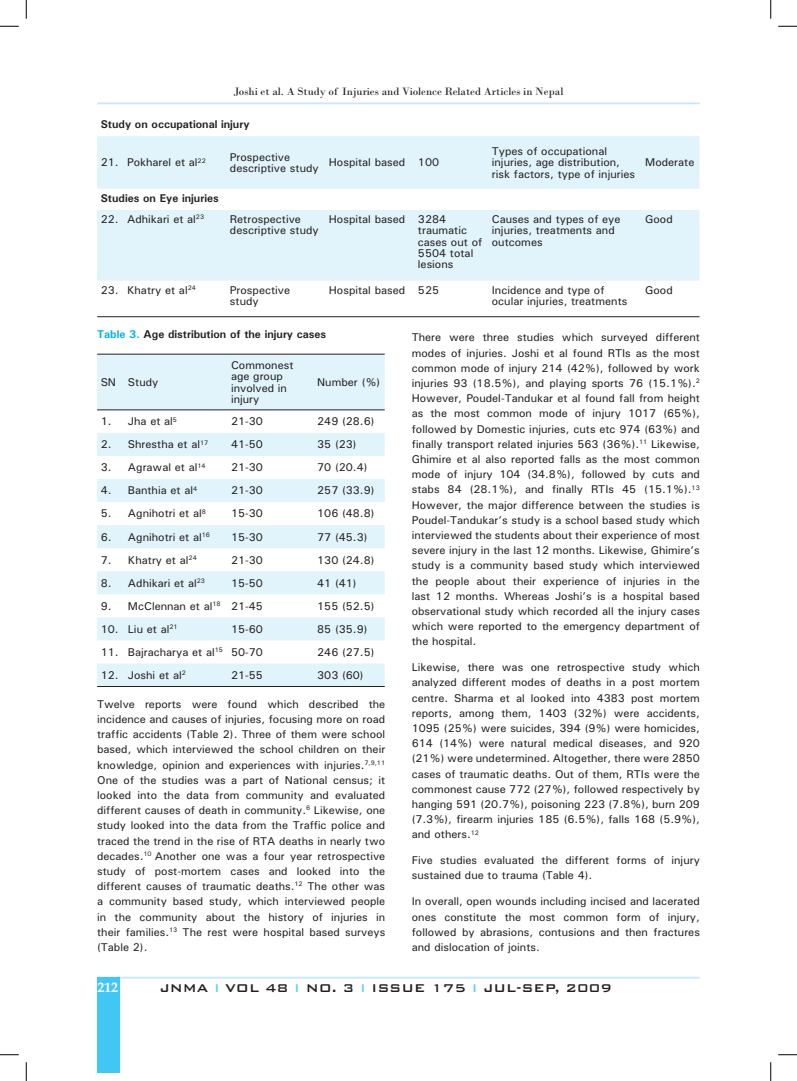
<style>
.page{position:relative;width:797px;height:1081px;background:#fff}
.page>*{position:absolute;margin:0;border:0;box-sizing:border-box;transform-origin:0 0}
.t1{font:500 15px "Bank Gothic BT";color:#231f20}
.t2{font:700 13.75px "Book Antiqua";color:#fff}
.t3{font:500 11.25px/15.1px "Univers";color:#231f20}
.t4{font:700 11.25px "Univers";color:#231f20}
.t5{font:11.25px "Bodoni";color:#231f20}
.s1{color:#00aeef}
.s2{color:#6bcff6}
</style>
<div class="page">
<hr style="left:97px;top:976px;width:602px;height:2px;background:#c6eafa">
<hr style="left:97px;top:102px;width:602px;height:2px;background:#c6eafa">
<div style="left:97px;top:976px;width:22px;height:96px;background:#40c7f4"></div>
<svg style="left:97px;top:136px;width:602px;height:144px;background:#e5f5fc"></svg>
<hr style="left:97px;top:316px;width:602px;height:1px;background:#231f20">
<svg style="left:97px;top:354px;width:288px;height:331px;fill:#e1f4fc"></svg>
<hr style="left:97px;top:353px;width:288px;height:1px;background:#231f20">
<hr style="left:97px;top:409px;width:288px;height:1px;background:#231f20">
<hr style="left:97px;top:685px;width:288px;height:1px;background:#231f20">
<svg style="left:0;top:25px;width:19px;height:2px"></svg>
<svg style="left:778px;top:25px;width:19px;height:2px"></svg>
<svg style="left:0;top:1054px;width:19px;height:1px"></svg>
<svg style="left:778px;top:1054px;width:19px;height:1px"></svg>
<svg style="left:25px;top:0;width:2px;height:19px"></svg>
<svg style="left:25px;top:1062px;width:2px;height:18px"></svg>
<svg style="left:770px;top:0;width:1px;height:19px"></svg>
<svg style="left:770px;top:1062px;width:1px;height:18px"></svg>
<p class="t5" style="left:233px;top:87px;width:331px">Joshi et al. A Study of Injuries and Violence Related Articles in Nepal</p>
<p class="t4" style="left:101px;top:120px;width:150px">Study on occupational injury</p>
<p class="t3" style="left:101px;top:156px;width:107px">21. Pokharel et al<sup>22</sup></p>
<p class="t3" style="left:230px;top:152px;width:90px;line-height:11.2px">Prospective descriptive study</p>
<p class="t3" style="left:329px;top:156px;width:112px">Hospital based 100</p>
<p class="t3" style="left:492px;top:147px;width:145px;line-height:11.2px">Types of occupational injuries, age distribution, risk factors, type of injuries</p>
<p class="t3" style="left:645px;top:156px;width:51px">Moderate</p>
<p class="t4" style="left:101px;top:194px;width:119px">Studies on Eye injuries</p>
<p class="t3" style="left:101px;top:213px;width:105px">22. Adhikari et al<sup>23</sup></p>
<p class="t3" style="left:230px;top:214px;width:90px;line-height:11.2px">Retrospective descriptive study</p>
<p class="t3" style="left:418px;top:214px;width:66px;line-height:11.2px;text-indent:-89px">Hospital based 3284 traumatic cases out of<br>5504 total lesions</p>
<p class="t3" style="left:492px;top:214px;width:130px;line-height:11.2px">Causes and types of eye injuries, treatments and outcomes</p>
<p class="t3" style="left:645px;top:213px;width:29px">Good</p>
<p class="t3" style="left:101px;top:283px;width:97px">23. Khatry et al<sup>24</sup></p>
<p class="t3" style="left:230px;top:285px;width:62px;line-height:11.2px">Prospective study</p>
<p class="t3" style="left:329px;top:283px;width:112px">Hospital based 525</p>
<p class="t3" style="left:492px;top:285px;width:137px;line-height:11.2px">Incidence and type of ocular injuries, treatments</p>
<p class="t3" style="left:645px;top:283px;width:29px">Good</p>
<p class="t4" style="left:97px;top:330px;width:230px"><span class="s1">Table 3.</span> Age distribution of the injury cases</p>
<p class="t3" style="left:101px;top:375px;width:59px">SN Study</p>
<p class="t3" style="left:412px;top:331px;width:290px;text-align:justify">There were three studies which surveyed different modes of injuries. Joshi et al found RTIs as the most common mode of injury 214 (42%), followed by work injuries 93 (18.5%), and playing sports 76 (15.1%).<sup>2<br></sup>However, Poudel-Tandukar et al found fall from height as the most common mode of injury 1017 (65%), followed by Domestic injuries, cuts etc 974 (63%) and finally transport related injuries 563 (36%).<sup>11</sup> Likewise, Ghimire et al also reported falls as the most common mode of injury 104 (34.8%), followed by cuts and stabs 84 (28.1%), and finally RTIs 45 (15.1%).<sup>13<br></sup>However, the major difference between the studies is Poudel-Tandukar’s study is a school based study which interviewed the students about their experience of most severe injury in the last 12 months. Likewise, Ghimire’s study is a community based study which interviewed the people about their experience of injuries in the last 12 months. Whereas Joshi’s is a hospital based observational study which recorded all the injury cases which were reported to the emergency department of the hospital.</p>
<p class="t3" style="left:412px;top:660px;width:290px;text-align:justify">Likewise, there was one retrospective study which analyzed different modes of deaths in a post mortem centre. Sharma et al looked into 4383 post mortem reports, among them, 1403 (32%) were accidents, 1095 (25%) were suicides, 394 (9%) were homicides, 614 (14%) were natural medical diseases, and 920 (21%) were undetermined. Altogether, there were 2850 cases of traumatic deaths. Out of them, RTIs were the commonest cause 772 (27%), followed respectively by hanging 591 (20.7%), poisoning 223 (7.8%), burn 209 (7.3%), firearm injuries 185 (6.5%), falls 168 (5.9%), and others.<sup>12</sup></p>
<p class="t3" style="left:412px;top:853px;width:290px">Five studies evaluated the different forms of injury sustained due to trauma (Table 4).</p>
<p class="t3" style="left:412px;top:894px;width:290px;text-align:justify">In overall, open wounds including incised and lacerated ones constitute the most common form of injury, followed by abrasions, contusions and then fractures and dislocation of joints.</p>
<p class="t3" style="left:231px;top:360px;width:64px;line-height:11.2px">Commonest age group involved in injury</p>
<p class="t3" style="left:317px;top:375px;width:65px">Number (%)</p>
<p class="t3" style="left:101px;top:415px;width:78px">1. Jha et al<sup>5</sup></p>
<p class="t3" style="left:231px;top:415px;width:33px">21-30</p>
<p class="t3" style="left:317px;top:415px;width:59px">249 (28.6)</p>
<p class="t3" style="left:101px;top:438px;width:109px">2. Shrestha et al<sup>17</sup></p>
<p class="t3" style="left:231px;top:438px;width:33px">41-50</p>
<p class="t3" style="left:317px;top:438px;width:41px">35 (23)</p>
<p class="t3" style="left:101px;top:461px;width:106px">3. Agrawal et al<sup>14</sup></p>
<p class="t3" style="left:231px;top:461px;width:33px">21-30</p>
<p class="t3" style="left:317px;top:461px;width:52px">70 (20.4)</p>
<p class="t3" style="left:101px;top:484px;width:98px">4. Banthia et al<sup>4</sup></p>
<p class="t3" style="left:231px;top:484px;width:33px">21-30</p>
<p class="t3" style="left:317px;top:484px;width:59px">257 (33.9)</p>
<p class="t3" style="left:101px;top:507px;width:107px">5. Agnihotri et al<sup>8</sup></p>
<p class="t3" style="left:231px;top:507px;width:33px">15-30</p>
<p class="t3" style="left:317px;top:507px;width:59px">106 (48.8)</p>
<p class="t3" style="left:101px;top:530px;width:111px">6. Agnihotri et al<sup>16</sup></p>
<p class="t3" style="left:231px;top:530px;width:33px">15-30</p>
<p class="t3" style="left:317px;top:530px;width:52px">77 (45.3)</p>
<p class="t3" style="left:101px;top:553px;width:98px">7. Khatry et al<sup>24</sup></p>
<p class="t3" style="left:231px;top:553px;width:33px">21-30</p>
<p class="t3" style="left:317px;top:553px;width:59px">130 (24.8)</p>
<p class="t3" style="left:101px;top:576px;width:106px">8. Adhikari et al<sup>23</sup></p>
<p class="t3" style="left:231px;top:576px;width:33px">15-50</p>
<p class="t3" style="left:317px;top:576px;width:41px">41 (41)</p>
<p class="t3" style="left:101px;top:599px;width:164px">9. McClennan et al<sup>18</sup> 21-45</p>
<p class="t3" style="left:317px;top:599px;width:59px">155 (52.5)</p>
<p class="t3" style="left:101px;top:622px;width:78px">10. Liu et al<sup>21</sup></p>
<p class="t3" style="left:231px;top:622px;width:33px">15-60</p>
<p class="t3" style="left:317px;top:622px;width:52px">85 (35.9)</p>
<p class="t3" style="left:101px;top:645px;width:164px">11. Bajracharya et al<sup>15</sup> 50-70</p>
<p class="t3" style="left:317px;top:645px;width:59px">246 (27.5)</p>
<p class="t3" style="left:101px;top:668px;width:87px">12. Joshi et al<sup>2</sup></p>
<p class="t3" style="left:231px;top:668px;width:33px">21-55</p>
<p class="t3" style="left:317px;top:668px;width:48px">303 (60)</p>
<p class="t3" style="left:97px;top:697px;width:290px;text-align:justify">Twelve reports were found which described the incidence and causes of injuries, focusing more on road traffic accidents (Table 2). Three of them were school based, which interviewed the school children on their knowledge, opinion and experiences with injuries.<sup>7,9,11<br></sup>One of the studies was a part of National census; it looked into the data from community and evaluated different causes of death in community.<sup>6</sup> Likewise, one study looked into the data from the Traffic police and traced the trend in the rise of RTA deaths in nearly two decades.<sup>10</sup> Another one was a four year retrospective study of post-mortem cases and looked into the different causes of traumatic deaths.<sup>12</sup> The other was a community based study, which interviewed people in the community about the history of injuries in their families.<sup>13</sup> The rest were hospital based surveys (Table 2).</p>
<p class="t2" style="left:98px;top:982px;width:22px">212</p>
<h1 class="t1" style="left:160px;top:977px;width:454px">JNMA <span class="s2">I</span> VOL 48 <span class="s2">I</span> NO. 3 <span class="s2">I</span> ISSUE 175 <span class="s2">I</span> JUL-SEP, 2009</h1>
</div>
